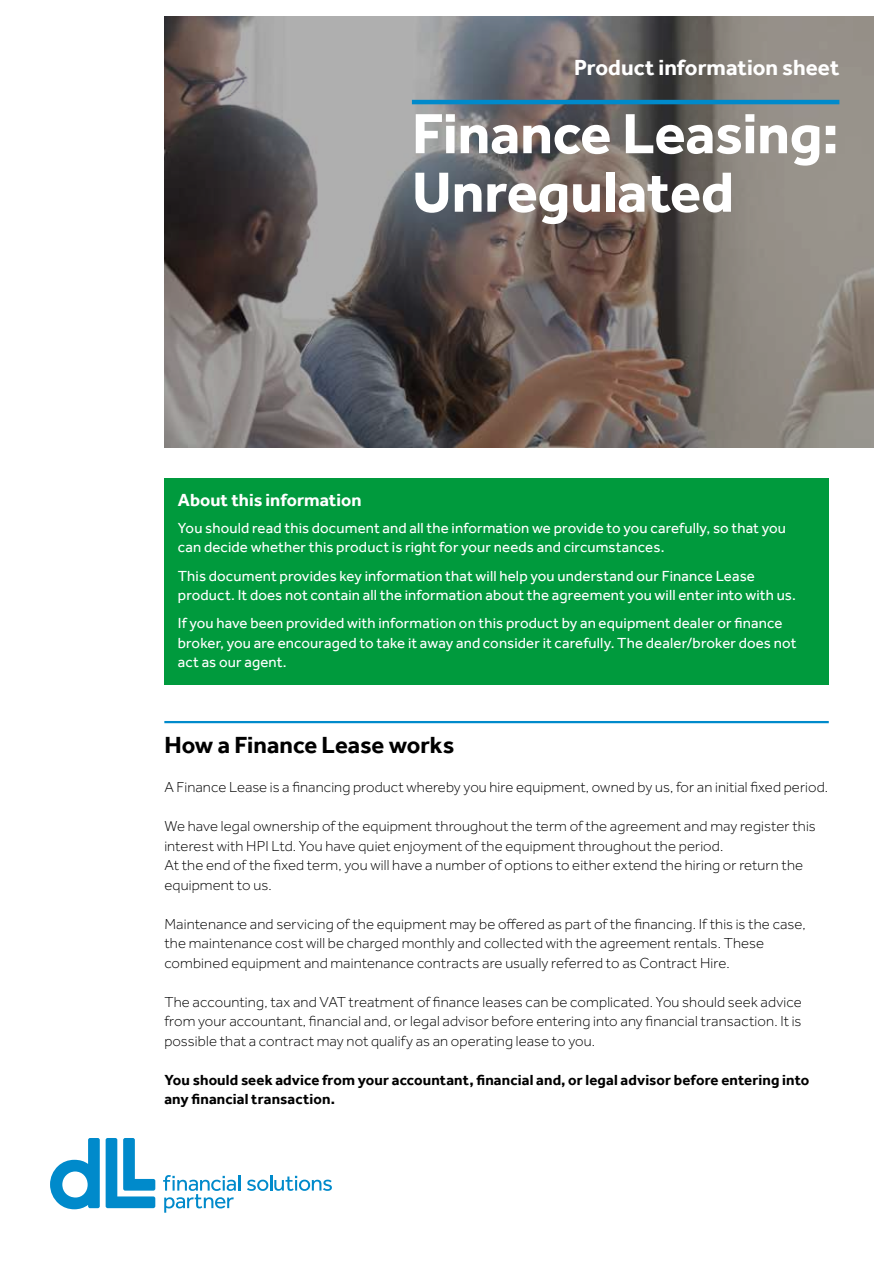
<style>
.page{position:relative;width:893px;height:1263px;background:#fff}
.page>*{position:absolute;margin:0;border:0;box-sizing:border-box;transform-origin:0 0}
.t1{font:700 58.5px/58.5px "Effra";letter-spacing:-.005em;color:#fff}
.t2{font:700 24px "Effra";color:#000}
.t3{font:700 22.5px "Effra";color:#fff}
.t4{font:700 18px "Effra";color:#fff}
.t5{font:300 15px/19.5px "Effra";letter-spacing:.01em;color:#000}
.t6{font:15px/19.5px "Effra";letter-spacing:.01em;color:#fff}
.t7{font:700 15px/19.5px "Effra";letter-spacing:.01em;color:#000}
</style>
<div class="page">
<svg style="left:164px;top:17px;width:709px;height:431px;background:#746e6b"></svg>
<hr style="left:412px;top:100px;width:427px;height:4px;background:#008acb">
<hr style="left:164px;top:721px;width:665px;height:2px;background:#008acb">
<div style="left:164px;top:478px;width:665px;height:207px;background:#009a3d"></div>
<svg style="left:50px;top:1138px;width:50px;height:71px"></svg>
<svg style="left:106px;top:1138px;width:49px;height:70px"></svg>
<svg style="left:247px;top:1175px;width:85px;height:16px"></svg>
<svg style="left:163px;top:1175px;width:77px;height:38px"></svg>
<h3 class="t3" style="left:574px;top:54px;width:267px">Product information sheet</h3>
<h1 class="t1" style="left:412px;top:103px;width:428px">Finance Leasing:<br>Unregulated</h1>
<p class="t4" style="left:178px;top:489px;width:185px">About this information</p>
<p class="t6" style="left:178px;top:518px;width:610px">You should read this document and all the information we provide to you carefully, so that you can decide whether this product is right for your needs and circumstances.</p>
<p class="t6" style="left:178px;top:566px;width:620px">This document provides key information that will help you understand our Finance Lease product. It does not contain all the information about the agreement you will enter into with us.</p>
<p class="t6" style="left:178px;top:613px;width:620px">If you have been provided with information on this product by an equipment dealer or finance broker, you are encouraged to take it away and consider it carefully. The dealer/broker does not act as our agent.</p>
<h2 class="t2" style="left:164px;top:730px;width:291px">How a Finance Lease works</h2>
<p class="t5" style="left:164px;top:777px;width:665px">A Finance Lease is a financing product whereby you hire equipment, owned by us, for an initial fixed period.</p>
<p class="t5" style="left:164px;top:816px;width:653px">We have legal ownership of the equipment throughout the term of the agreement and may register this interest with HPI Ltd. You have quiet enjoyment of the equipment throughout the period.<br>At the end of the fixed term, you will have a number of options to either extend the hiring or return the equipment to us.</p>
<p class="t5" style="left:164px;top:914px;width:643px">Maintenance and servicing of the equipment may be offered as part of the financing. If this is the case, the maintenance cost will be charged monthly and collected with the agreement rentals. These combined equipment and maintenance contracts are usually referred to as Contract Hire.</p>
<p class="t5" style="left:164px;top:992px;width:639px;text-align:justify">The accounting, tax and VAT treatment of finance leases can be complicated. You should seek advice from your accountant, financial and, or legal advisor before entering into any financial transaction. It is possible that a contract may not qualify as an operating lease to you.</p>
<p class="t7" style="left:164px;top:1069px;width:646px">You should seek advice from your accountant, financial and, or legal advisor before entering into any financial transaction.</p>
</div>
